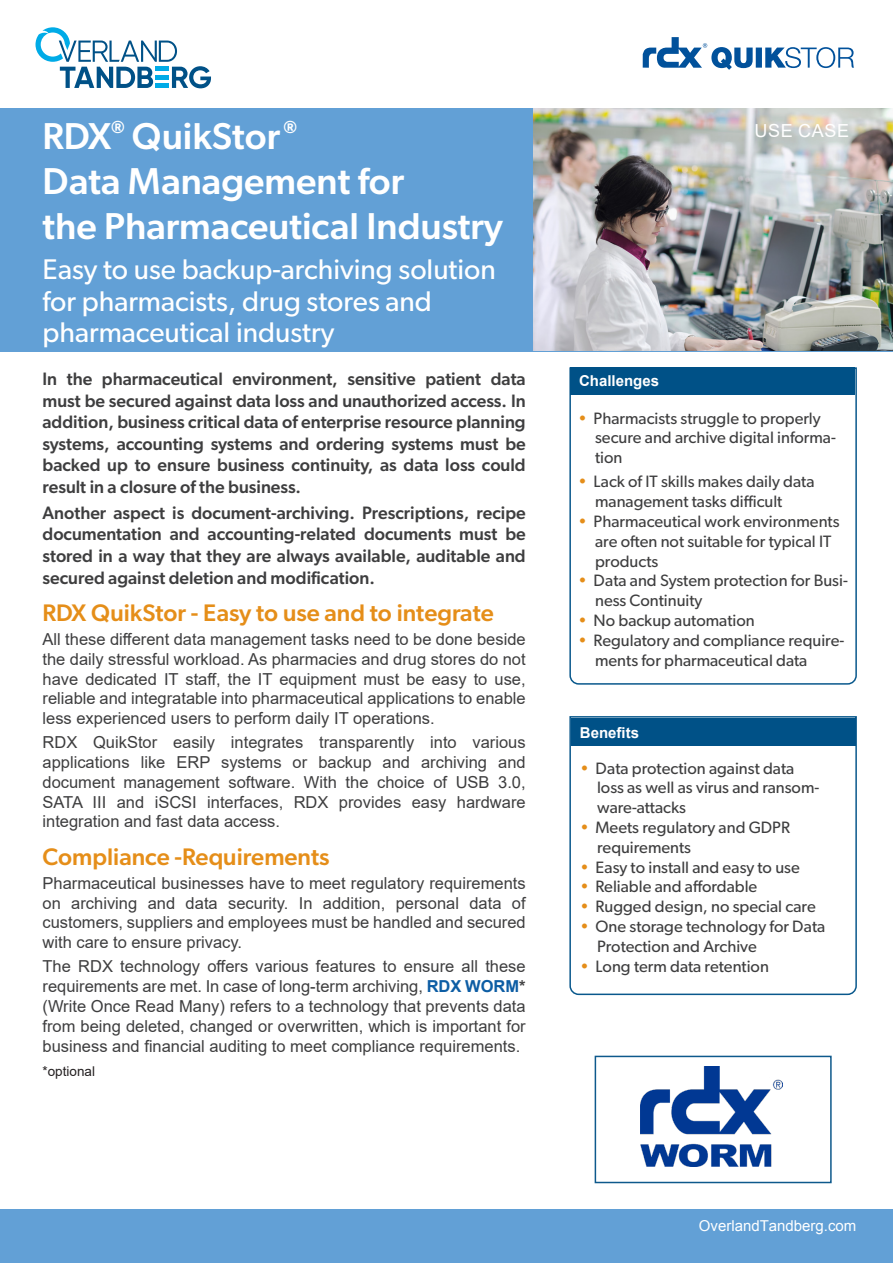
<style>
.page{position:relative;width:893px;height:1263px;background:#fff}
.page>*{position:absolute;margin:0;border:0;box-sizing:border-box;transform-origin:0 0}
.t1{font:500 37.5px/45px "Gibson";color:#fff}
.t2{font:28.5px/31.5px "Gibson";color:#fff}
.t3{font:500 24px "Gibson";color:#e58e19}
.t4{font:500 18px/21.6px "Gibson";color:#3e3e3f;text-align:justify}
.t5{font:18px "Arial";letter-spacing:.035em;color:#fff}
.t6{font:16.5px/19.8px "Arial";color:#3e3e3f;text-align:justify}
.t7{font:16.5px/19.8px "Gibson";color:#3e3e3f}
.t8{font:15px "Arial";color:#fff}
.t9{font:700 15px "Arial";color:#fff}
.t10{font:13.5px "Arial";color:#231f20}
.s1{font-weight:700;color:#0d5da4}
.s2{font-weight:700}
.s3{color:#e58e19}
</style>
<div class="page">
<div style="left:0;top:108px;width:893px;height:243px;background:#62a0d6"></div>
<div style="left:0;top:1209px;width:893px;height:54px;background:#62a0d6"></div>
<svg style="left:643px;top:37px;width:211px;height:33px"></svg>
<svg style="left:36px;top:27px;width:175px;height:61px"></svg>
<div style="left:595px;top:1056px;width:237px;height:127px;border:2px solid #0e598c"></div>
<svg style="left:569px;top:367px;width:288px;height:318px"></svg>
<div style="left:571px;top:367px;width:284px;height:28px;background:#005187"></div>
<img style="left:533px;top:109px;width:360px;height:242px">
<svg style="left:569px;top:716px;width:288px;height:280px"></svg>
<div style="left:572px;top:718px;width:284px;height:27px;background:#005187"></div>
<img style="left:640px;top:1066px;width:142px;height:100px">
<p class="t1" style="left:43px;top:113px;width:363px">RDX<sup>®</sup> QuikStor <sup>®<br></sup>Data Management for</p>
<p class="t1" style="left:43px;top:203px;width:462px">the Pharmaceutical Industry</p>
<p class="t2" style="left:43px;top:253px;width:455px">Easy to use backup-archiving solution for pharmacists, drug stores and pharmaceutical industry</p>
<p class="t4" style="left:43px;top:368px;width:485px">In the pharmaceutical environment, sensitive patient data must be secured against data loss and unauthorized access. In addition, business critical data of enterprise resource planning systems, accounting systems and ordering systems must be backed up to ensure business continuity, as data loss could result in a closure of the business.</p>
<p class="t4" style="left:43px;top:501px;width:485px">Another aspect is document-archiving. Prescriptions, recipe documentation and accounting-related documents must be stored in a way that they are always available, auditable and secured against deletion and modification.</p>
<p class="t3" style="left:43px;top:598px;width:453px">RDX QuikStor - Easy to use and to integrate</p>
<p class="t6" style="left:43px;top:629px;width:485px">All these different data management tasks need to be done beside the daily stressful workload. As pharmacies and drug stores do not have dedicated IT staff, the IT equipment must be easy to use, reliable and integratable into pharmaceutical applications to enable less experienced users to perform daily IT operations.</p>
<p class="t6" style="left:43px;top:732px;width:485px">RDX QuikStor easily integrates transparently into various applications like ERP systems or backup and archiving and document management software. With the choice of USB 3.0, SATA III and iSCSI interfaces, RDX provides easy hardware integration and fast data access.</p>
<p class="t3" style="left:43px;top:842px;width:289px">Compliance -Requirements</p>
<p class="t6" style="left:43px;top:873px;width:485px">Pharmaceutical businesses have to meet regulatory requirements on archiving and data security. In addition, personal data of customers, suppliers and employees must be handled and secured with care to ensure privacy.</p>
<p class="t6" style="left:43px;top:956px;width:485px">The RDX technology offers various features to ensure all these requirements are met. In case of long-term archiving, <span class="s1">RDX WORM</span><span class="s2">* </span>(Write Once Read Many) refers to a technology that prevents data from being deleted, changed or overwritten, which is important for business and financial auditing to meet compliance requirements.</p>
<p class="t10" style="left:43px;top:1062px;width:54px">*optional</p>
<p class="t9" style="left:579px;top:370px;width:82px">Challenges</p>
<p class="t5" style="left:754px;top:118px;width:96px">USE CASE</p>
<p class="t7" style="left:595px;top:408px;width:242px;text-indent:-17px"><span class="s3">•</span> Pharmacists struggle to properly secure and archive digital informa&shy;tion</p>
<p class="t7" style="left:595px;top:471px;width:221px;text-indent:-17px"><span class="s3">•</span> Lack of IT skills makes daily data management tasks difficult</p>
<p class="t7" style="left:595px;top:511px;width:246px;text-indent:-17px"><span class="s3">•</span> Pharmaceutical work environments are often not suitable for typical IT products</p>
<p class="t7" style="left:595px;top:570px;width:254px;text-indent:-17px"><span class="s3">•</span> Data and System protection for Busi&shy;ness Continuity</p>
<p class="t7" style="left:578px;top:610px;width:178px"><span class="s3">•</span> No backup automation</p>
<p class="t7" style="left:595px;top:630px;width:251px;text-indent:-17px"><span class="s3">•</span> Regulatory and compliance require&shy;ments for pharmaceutical data</p>
<p class="t9" style="left:580px;top:722px;width:61px">Benefits</p>
<p class="t7" style="left:597px;top:758px;width:224px;text-indent:-17px"><span class="s3">•</span> Data protection against data loss as well as virus and ransom&shy;ware-attacks</p>
<p class="t7" style="left:597px;top:817px;width:194px;text-indent:-17px"><span class="s3">•</span> Meets regulatory and GDPR requirements</p>
<p class="t7" style="left:580px;top:857px;width:221px"><span class="s3">•</span> Easy to install and easy to use</p>
<p class="t7" style="left:580px;top:876px;width:179px"><span class="s3">•</span> Reliable and affordable</p>
<p class="t7" style="left:580px;top:896px;width:237px"><span class="s3">•</span> Rugged design, no special care</p>
<p class="t7" style="left:597px;top:916px;width:230px;text-indent:-17px"><span class="s3">•</span> One storage technology for Data<br>Protection and Archive</p>
<p class="t7" style="left:580px;top:956px;width:190px"><span class="s3">•</span> Long term data retention</p>
<p class="t8" style="left:699px;top:1216px;width:159px">OverlandTandberg.com</p>
</div>
